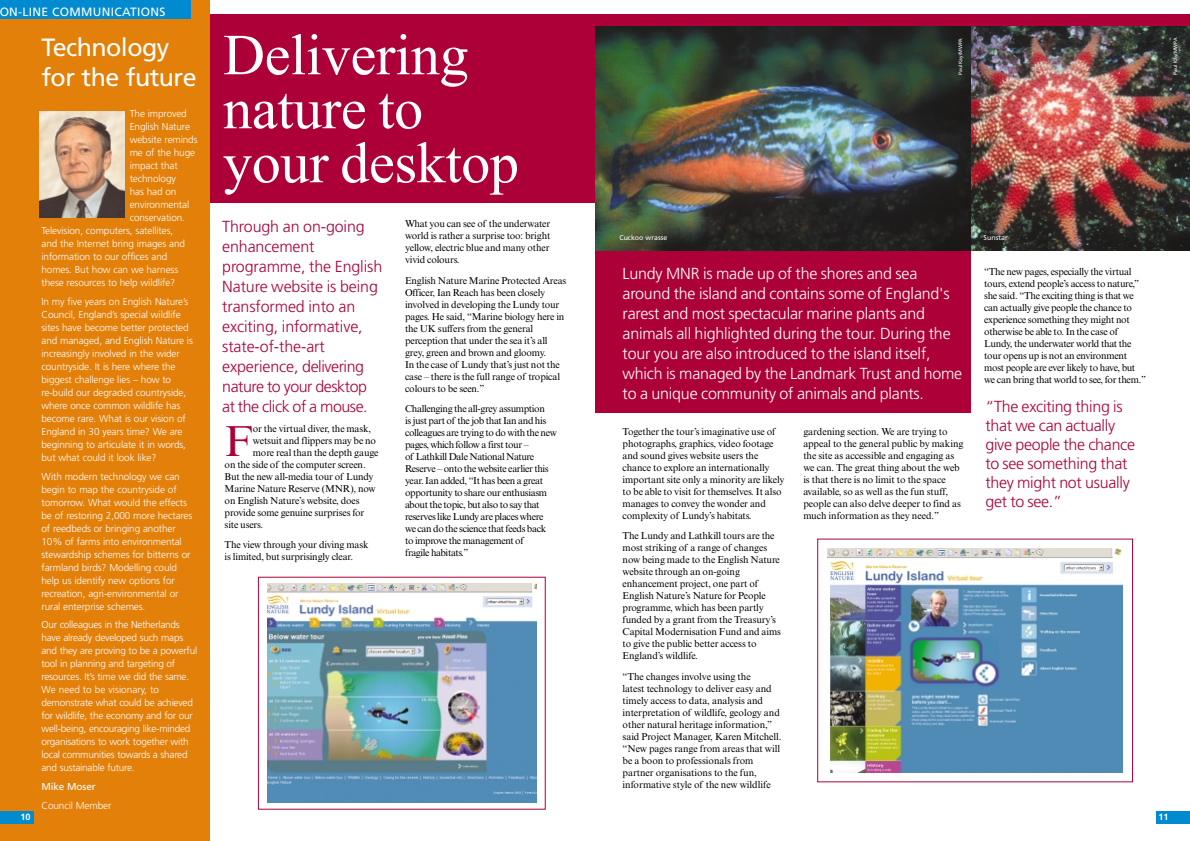
<style>
.page{position:relative;width:1190px;height:841px;background:#fff}
.page>*{position:absolute;margin:0;border:0;box-sizing:border-box;transform-origin:0 0}
.t1{font:58px/54px "Times";letter-spacing:-.005em;color:#fff}
.t2{font:43.4px "Times NRMT";color:#ad0038}
.t3{font:25px/30px "Frutiger";letter-spacing:-.02em;color:#fff}
.t4{font:300 16px/20px "Frutiger";letter-spacing:-.015em;color:#ad0038}
.t5{font:300 16px/20px "Frutiger";letter-spacing:-.01em;color:#fff}
.t6{font:12px "Frutiger";letter-spacing:.03em;color:#fff}
.t7{font:10px/12px "Times NRMT";letter-spacing:-.015em;color:#000}
.t8{font:300 10px/13px "Frutiger";letter-spacing:-.01em;color:#fff}
.t9{font:10px/12px "Times NRMT";letter-spacing:-.035em;color:#000}
.t10{font:10px "Frutiger";letter-spacing:-.01em;color:#fff}
.t11{font:700 9px "Frutiger";color:#fff}
.t12{font:7px "Frutiger";color:#fff}
.t13{font:5px "Frutiger";color:#fff}
</style>
<div class="page">
<div style="left:595px;top:14px;width:595px;height:13px;background:#ad0038"></div>
<div style="left:595px;top:250px;width:376px;height:163px;background:#ad0038"></div>
<div style="left:208px;top:14px;width:387px;height:189px;background:#ad0038"></div>
<div style="left:0;top:0;width:210px;height:841px;background:#e3800a"></div>
<div style="left:1157px;top:811px;width:33px;height:12px;background:#008acf"></div>
<div style="left:0;top:811px;width:34px;height:12px;background:#008acf"></div>
<div style="left:0;top:0;width:191px;height:19px;background:#008acf"></div>
<img style="left:268px;top:583px;width:268px;height:219px">
<img style="left:40px;top:112px;width:85px;height:105px">
<img style="left:595px;top:27px;width:595px;height:224px">
<div style="left:817px;top:539px;width:316px;height:243px;border:1px solid #ad0038"></div>
<img style="left:828px;top:549px;width:295px;height:223px">
<p class="t6" style="left:-1px;top:7px;width:168px">ON-LINE COMMUNICATIONS</p>
<h3 class="t3" style="left:41px;top:35px;width:157px">Technology for the future</h3>
<p class="t8" style="left:130px;top:108px;width:59px">The improved</p>
<p class="t8" style="left:130px;top:121px;width:62px">English Nature</p>
<p class="t8" style="left:130px;top:134px;width:69px">website reminds</p>
<p class="t8" style="left:130px;top:147px;width:67px">me of the huge</p>
<p class="t8" style="left:130px;top:160px;width:50px">impact that</p>
<p class="t8" style="left:130px;top:173px;width:48px">technology</p>
<p class="t8" style="left:130px;top:186px;width:48px">has had on</p>
<p class="t8" style="left:130px;top:199px;width:61px">environmental</p>
<p class="t8" style="left:130px;top:212px;width:57px">conservation.</p>
<p class="t8" style="left:41px;top:225px;width:133px">Television, computers, satellites,</p>
<p class="t8" style="left:41px;top:238px;width:145px">and the Internet bring images and</p>
<p class="t8" style="left:41px;top:251px;width:128px">information to our offices and</p>
<p class="t8" style="left:41px;top:264px;width:138px">homes. But how can we harness</p>
<p class="t8" style="left:41px;top:277px;width:135px">these resources to help wildlife?</p>
<p class="t8" style="left:41px;top:296px;width:153px">In my five years on English Nature’s Council, England’s special wildlife sites have become better protected and managed, and English Nature is increasingly involved in the wider countryside. It is here where the biggest challenge lies – how to re-build our degraded countryside, where once common wildlife has become rare. What is our vision of England in 30 years time? We are beginning to articulate it in words, but what could it look like?</p>
<p class="t8" style="left:41px;top:470px;width:152px">With modern technology we can begin to map the countryside of tomorrow. What would the effects be of restoring 2,000 more hectares of reedbeds or bringing another<br>10% of farms into environmental stewardship schemes for bitterns or farmland birds? Modelling could help us identify new options for recreation, agri-environmental or rural enterprise schemes.</p>
<p class="t8" style="left:41px;top:619px;width:157px">Our colleagues in the Netherlands have already developed such maps and they are proving to be a powerful tool in planning and targeting of resources. It’s time we did the same.<br>We need to be visionary, to demonstrate what could be achieved for wildlife, the economy and for our well-being, encouraging like-minded organisations to work together with local communities towards a shared and sustainable future.</p>
<p class="t10" style="left:41px;top:782px;width:56px">Mike Moser</p>
<p class="t8" style="left:41px;top:799px;width:71px">Council Member</p>
<h1 class="t1" style="left:223px;top:33px;width:297px">Delivering nature to your desktop</h1>
<h3 class="t4" style="left:222px;top:217px;width:162px">Through an on-going enhancement programme, the English<br>Nature website is being transformed into an exciting, informative, state-of-the-art experience, delivering nature to your desktop at the click of a mouse.</h3>
<h2 class="t2" style="left:225px;top:424px;width:30px">F</h2>
<p class="t7" style="left:253px;top:423px;width:120px">or the virtual diver, the mask,</p>
<p class="t7" style="left:253px;top:435px;width:125px">wetsuit and flippers may be no</p>
<p class="t7" style="left:253px;top:447px;width:127px">more real than the depth gauge</p>
<p class="t7" style="left:225px;top:459px;width:143px">on the side of the computer screen.</p>
<p class="t7" style="left:225px;top:471px;width:150px">But the new all-media tour of Lundy</p>
<p class="t7" style="left:225px;top:483px;width:153px">Marine Nature Reserve (MNR), now</p>
<p class="t7" style="left:225px;top:495px;width:136px">on English Nature’s website, does</p>
<p class="t7" style="left:225px;top:507px;width:141px">provide some genuine surprises for</p>
<p class="t7" style="left:225px;top:519px;width:40px">site users.</p>
<p class="t7" style="left:225px;top:540px;width:145px">The view through your diving mask is limited, but surprisingly clear.</p>
<p class="t7" style="left:405px;top:218px;width:147px;text-align:justify">What you can see of the underwater world is rather a surprise too: bright yellow, electric blue and many other vivid colours.</p>
<p class="t7" style="left:405px;top:275px;width:163px">English Nature Marine Protected Areas Officer, Ian Reach has been closely involved in developing the Lundy tour pages. He said, “Marine biology here in the UK suffers from the general perception that under the sea it’s all grey, green and brown and gloomy.<br>In the case of Lundy that’s just not the case – there is the full range of tropical colours to be seen.”</p>
<p class="t9" style="left:405px;top:403px;width:153px">Challenging the all-grey assumption<br>is just part of the job that Ian and his colleagues are trying to do with the new pages, which follow a first tour –<br>of Lathkill Dale National Nature Reserve – onto the website earlier this year. Ian added, “It has been a great opportunity to share our enthusiasm about the topic, but also to say that reserves like Lundy are places where we can do the science that feeds back to improve the management of<br>fragile habitats.”</p>
<p class="t13" style="left:958px;top:75px;width:39px;rotate:-90deg">Paul Kay/MWPA</p>
<p class="t13" style="left:1174px;top:75px;width:39px;rotate:-90deg">Paul Kay/MWPA</p>
<p class="t12" style="left:619px;top:235px;width:50px">Cuckoo wrasse</p>
<p class="t5" style="left:623px;top:265px;width:341px">Lundy MNR is made up of the shores and sea around the island and contains some of England's rarest and most spectacular marine plants and animals all highlighted during the tour. During the tour you are also introduced to the island itself, which is managed by the Landmark Trust and home to a unique community of animals and plants.</p>
<p class="t7" style="left:623px;top:426px;width:164px">Together the tour’s imaginative use of photographs, graphics, video footage and sound gives website users the chance to explore an internationally important site only a minority are likely to be able to visit for themselves. It also manages to convey the wonder and complexity of Lundy’s habitats.</p>
<p class="t7" style="left:623px;top:530px;width:160px">The Lundy and Lathkill tours are the most striking of a range of changes now being made to the English Nature website through an on-going enhancement project, one part of English Nature’s Nature for People programme, which has been partly funded by a grant from the Treasury’s Capital Modernisation Fund and aims to give the public better access to England’s wildlife.</p>
<p class="t7" style="left:623px;top:671px;width:160px">“The changes involve using the<br>latest technology to deliver easy and timely access to data, analysis and interpretation of wildlife, geology and other natural heritage information,” said Project Manager, Karen Mitchell. “New pages range from areas that will be a boon to professionals from partner organisations to the fun, informative style of the new wildlife</p>
<p class="t7" style="left:803px;top:426px;width:162px">gardening section. We are trying to appeal to the general public by making the site as accessible and engaging as we can. The great thing about the web is that there is no limit to the space available, so as well as the fun stuff, people can also delve deeper to find as much information as they need.”</p>
<p class="t12" style="left:984px;top:234px;width:26px">Sunstar</p>
<p class="t7" style="left:984px;top:266px;width:164px">“The new pages, especially the virtual tours, extend people’s access to nature,” she said. “The exciting thing is that we can actually give people the chance to experience something they might not otherwise be able to. In the case of Lundy, the underwater world that the tour opens up is not an environment most people are ever likely to have, but we can bring that world to see, for them.”</p>
<h3 class="t4" style="left:985px;top:398px;width:151px;line-height:19px">“The exciting thing is that we can actually give people the chance to see something that they might not usually get to see.”</h3>
<p class="t11" style="left:20px;top:814px;width:12px">10</p>
<p class="t11" style="left:1159px;top:814px;width:12px">11</p>
</div>
